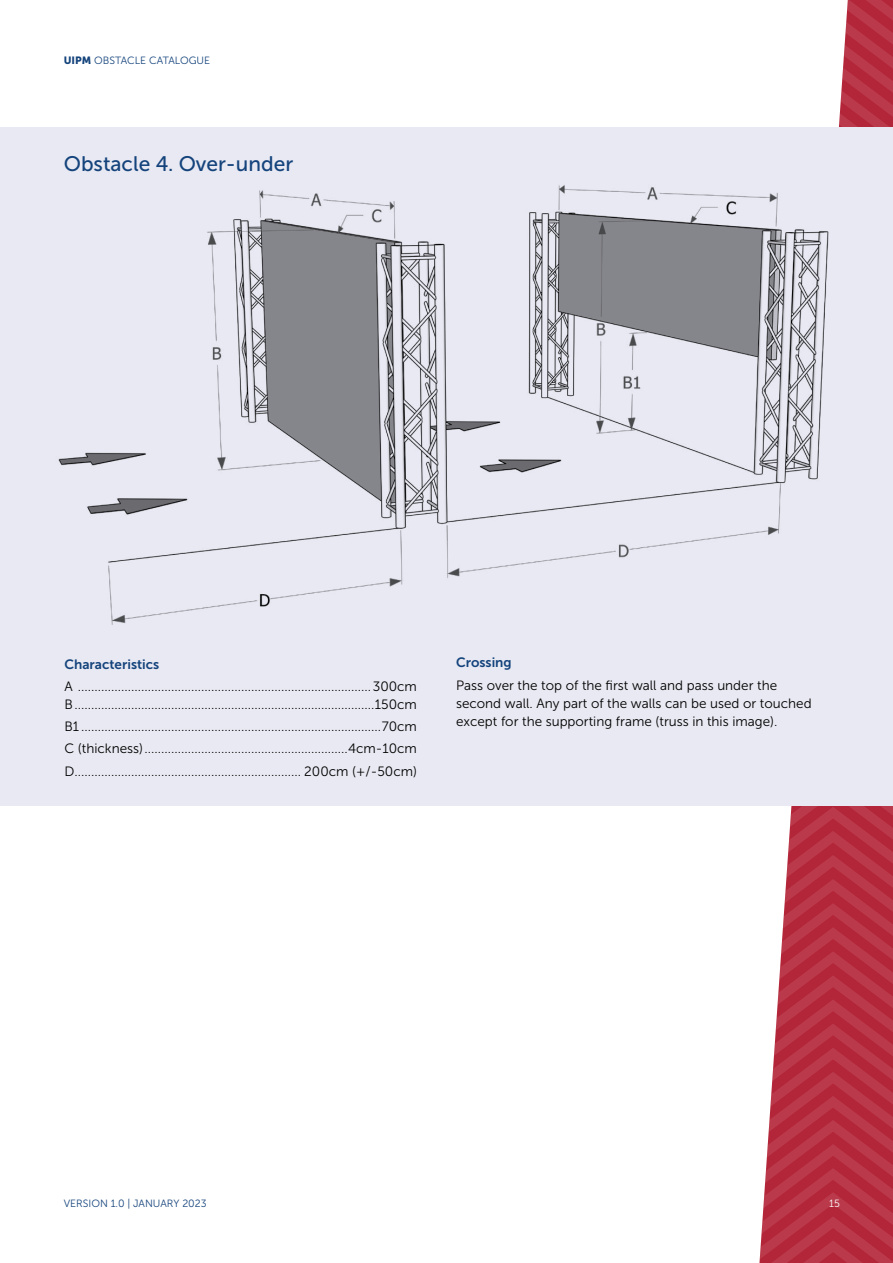
<style>
.page{position:relative;width:893px;height:1263px;background:#fff}
.page>*{position:absolute;margin:0;border:0;box-sizing:border-box;transform-origin:0 0}
.t1{font:21px "Museo Sans 500";color:#14437c}
.t2{font:13.5px/18px "Museo Sans 300";color:#000}
.t3{font:13.5px "Museo Sans 700";color:#14437c}
.t4{font:10.5px "Museo Sans 300";color:#14437c}
.t5{font:10.5px "Museo Sans 300";color:#fff}
.s1{font-family:"Museo Sans 900"}
</style>
<div class="page">
<svg style="left:759px;top:0;width:134px;height:1263px"></svg>
<div style="left:0;top:128px;width:893px;height:678px;background:#e8e9f2"></div>
<img style="left:58px;top:185px;width:771px;height:440px">
<p class="t4" style="left:64px;top:54px;width:148px"><span class="s1">UIPM</span> OBSTACLE CATALOGUE</p>
<h1 class="t1" style="left:64px;top:152px;width:231px">Obstacle 4. Over-under</h1>
<p class="t3" style="left:64px;top:656px;width:96px">Characteristics</p>
<p class="t2" style="left:64px;top:677px;width:354px">A ........................................................................................300cm<br>B..........................................................................................150cm</p>
<p class="t2" style="left:64px;top:715px;width:354px;line-height:22.2px;text-align:justify">B1 ..........................................................................................70cm C (thickness).............................................................4cm-10cm D.................................................................... 200cm (+/-50cm)</p>
<p class="t3" style="left:456px;top:655px;width:57px">Crossing</p>
<p class="t2" style="left:456px;top:676px;width:357px">Pass over the top of the first wall and pass under the second wall. Any part of the walls can be used or touched except for the supporting frame (truss in this image).</p>
<p class="t4" style="left:64px;top:1198px;width:144px">VERSION 1.0 | JANUARY 2023</p>
<p class="t5" style="left:829px;top:1198px;width:12px">15</p>
</div>
